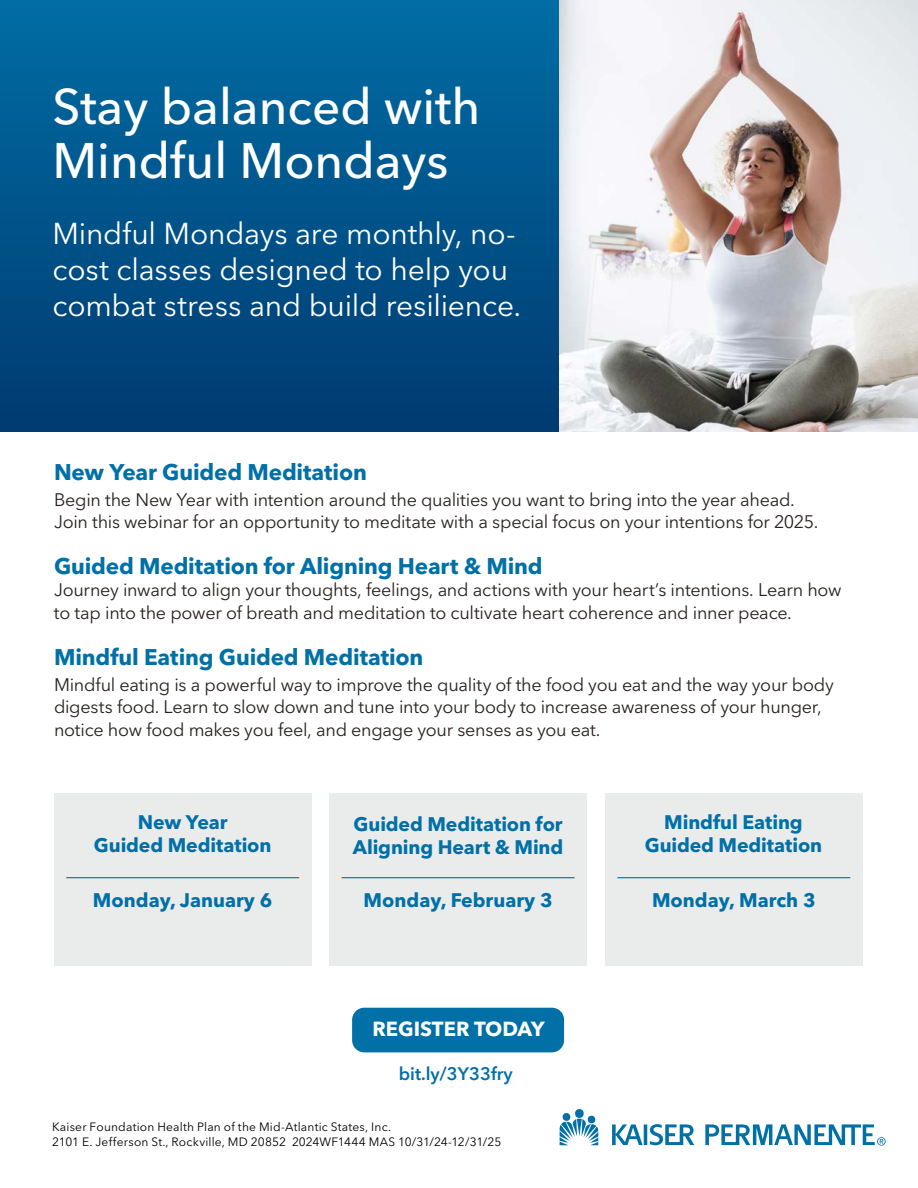
<style>
.page{position:relative;width:918px;height:1188px;background:#fff}
.page>*{position:absolute;margin:0;border:0;box-sizing:border-box;transform-origin:0 0}
.t1{font:500 49.5px/54px "Avenir Next LT Pro";color:#fff}
.t2{font:30px/36px "Avenir Next LT Pro";letter-spacing:-.005em;color:#fff}
.t3{font:700 22.5px "Avenir Next LT Pro";letter-spacing:-.01em;color:#0070a7}
.t4{font:700 20.25px "Avenir Next LT Pro";color:#fff}
.t5{font:700 19.5px/22.5px "Avenir Next LT Pro";letter-spacing:-.005em;color:#0070a7;text-align:center}
.t6{font:18px/22.5px "Avenir Next LT Pro";letter-spacing:-.015em;color:#28211f}
.t7{font:600 18px "Avenir Next LT Pro";color:#0070a7}
.t8{font:12px/15px "Avenir Next LT Pro";letter-spacing:.015em;color:#000}
</style>
<div class="page">
<div style="left:329px;top:793px;width:258px;height:173px;background:#eaebeb"></div>
<div style="left:605px;top:793px;width:258px;height:173px;background:#eaebeb"></div>
<div style="left:0;top:0;width:562px;height:432px;background:linear-gradient(to bottom,#006da4,#003a70)"></div>
<img style="left:560px;top:0;width:358px;height:432px">
<div style="left:54px;top:793px;width:257px;height:173px;background:#eaebeb"></div>
<hr style="left:66px;top:877px;width:233px;height:1px;background:#0070a7">
<hr style="left:342px;top:877px;width:233px;height:1px;background:#0070a7">
<hr style="left:617px;top:877px;width:233px;height:1px;background:#0070a7">
<div style="left:352px;top:1008px;width:212px;height:44px;background:#0070a7;border-radius:12px"></div>
<svg style="left:559px;top:1109px;width:327px;height:37px"></svg>
<h1 class="t1" style="left:52px;top:80px;width:430px">Stay balanced with<br>Mindful Mondays</h1>
<h2 class="t2" style="left:52px;top:216px;width:470px">Mindful Mondays are monthly, no&shy;cost classes designed to help you combat stress and build resilience.</h2>
<p class="t3" style="left:54px;top:458px;width:314px">New Year Guided Meditation</p>
<p class="t6" style="left:54px;top:488px;width:766px">Begin the New Year with intention around the qualities you want to bring into the year ahead.<br>Join this webinar for an opportunity to meditate with a special focus on your intentions for 2025.</p>
<p class="t3" style="left:54px;top:552px;width:490px">Guided Meditation for Aligning Heart &amp; Mind</p>
<p class="t6" style="left:54px;top:579px;width:789px">Journey inward to align your thoughts, feelings, and actions with your heart’s intentions. Learn how to tap into the power of breath and meditation to cultivate heart coherence and inner peace.</p>
<p class="t3" style="left:54px;top:643px;width:371px">Mindful Eating Guided Meditation</p>
<p class="t6" style="left:54px;top:673px;width:782px">Mindful eating is a powerful way to improve the quality of the food you eat and the way your body digests food. Learn to slow down and tune into your body to increase awareness of your hunger, notice how food makes you feel, and engage your senses as you eat.</p>
<p class="t5" style="left:94px;top:811px;width:179px">New Year<br>Guided Meditation</p>
<p class="t5" style="left:93px;top:888px;width:181px">Monday, January 6</p>
<p class="t5" style="left:353px;top:813px;width:212px;text-align:left">Guided Meditation for<br>Aligning Heart &amp; Mind</p>
<p class="t5" style="left:364px;top:888px;width:191px">Monday, February 3</p>
<p class="t4" style="left:373px;top:1017px;width:174px">REGISTER TODAY</p>
<p class="t7" style="left:399px;top:1062px;width:115px">bit.ly/3Y33fry</p>
<p class="t8" style="left:52px;top:1120px;width:451px">Kaiser Foundation Health Plan of the Mid-Atlantic States, Inc.<br>2101 E. Jefferson St., Rockville, MD 20852 2024WF1444 MAS 10/31/24-12/31/25</p>
<p class="t5" style="left:645px;top:811px;width:179px">Mindful Eating<br>Guided Meditation</p>
<p class="t5" style="left:652px;top:888px;width:165px">Monday, March 3</p>
</div>
